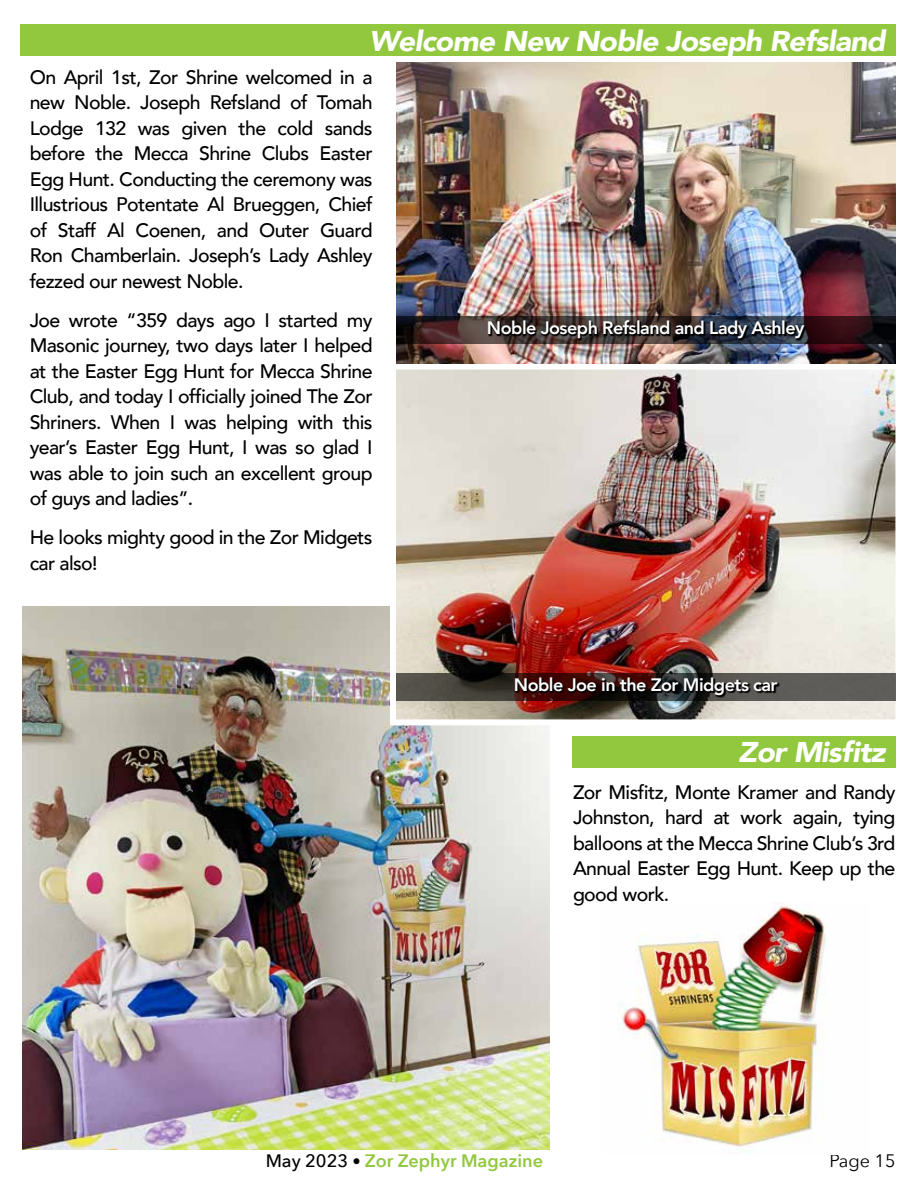
<style>
.page{position:relative;width:918px;height:1188px;background:#fff}
.page>*{position:absolute;margin:0;border:0;box-sizing:border-box;transform-origin:0 0}
.t1{font:italic 900 28.5px "Avenir";letter-spacing:-.03em;color:#fff;scale:1.06 1}
.t2{font:500 19.5px/25.5px "Avenir";letter-spacing:-.03em;color:#000;text-align:justify}
.t3{font:800 18px "Avenir";letter-spacing:-.03em;color:#fff}
.t4{font:600 18px "Avenir Next";color:#92c83e}
.t5{font:18px "Avenir Next";color:#000}
.s1{font-weight:500;color:#000}
.s2{font-size:16.5px;color:#000}
</style>
<div class="page">
<div style="left:20px;top:25px;width:876px;height:31px;background:#92c83e"></div>
<div style="left:572px;top:736px;width:324px;height:32px;background:#92c83e"></div>
<img style="left:22px;top:607px;width:528px;height:542px">
<img style="left:618px;top:903px;width:208px;height:249px">
<img style="left:397px;top:371px;width:497px;height:347px">
<div style="left:390px;top:364px;width:511px;height:361px;border:6px solid #fff"></div>
<img style="left:396px;top:62px;width:500px;height:302px">
<svg style="left:396px;top:673px;width:500px;height:28px;background:#4b443f"></svg>
<svg style="left:515px;top:678px;width:265px;height:20px;background:#231614"></svg>
<svg style="left:396px;top:316px;width:500px;height:28px;background:#332326"></svg>
<svg style="left:488px;top:320px;width:319px;height:21px;background:#242225"></svg>
<h1 class="t1" style="left:369px;top:18px;width:489px">Welcome New Noble Joseph Refsland</h1>
<p class="t2" style="left:30px;top:63px;width:344px">On April 1st, Zor Shrine welcomed in a new Noble. Joseph Refsland of Tomah Lodge 132 was given the cold sands before the Mecca Shrine Clubs Easter Egg Hunt. Conducting the ceremony was Illustrious Potentate Al Brueggen, Chief of Staff Al Coenen, and Outer Guard Ron Chamberlain. Joseph’s Lady Ashley fezzed our newest Noble.</p>
<p class="t2" style="left:30px;top:306px;width:344px">Joe wrote “359 days ago I started my Masonic journey, two days later I helped at the Easter Egg Hunt for Mecca Shrine Club, and today I officially joined The Zor Shriners. When I was helping with this year’s Easter Egg Hunt, I was so glad I was able to join such an excellent group of guys and ladies”.</p>
<p class="t2" style="left:30px;top:524px;width:344px">He looks mighty good in the Zor Midgets car also!</p>
<p class="t3" style="left:487px;top:314px;width:319px">Noble Joseph Refsland and Lady Ashley</p>
<p class="t3" style="left:514px;top:671px;width:265px">Noble Joe in the Zor Midgets car</p>
<h1 class="t1" style="left:738px;top:729px;width:140px">Zor Misfitz</h1>
<p class="t2" style="left:573px;top:778px;width:324px">Zor Misfitz, Monte Kramer and Randy Johnston, hard at work again, tying balloons at the Mecca Shrine Club’s 3rd Annual Easter Egg Hunt. Keep up the good work.</p>
<p class="t4" style="left:266px;top:1145px;width:279px"><span class="s1">May 2023</span> <span class="s2">•</span> Zor Zephyr Magazine</p>
<p class="t5" style="left:829px;top:1146px;width:68px">Page 15</p>
</div>
